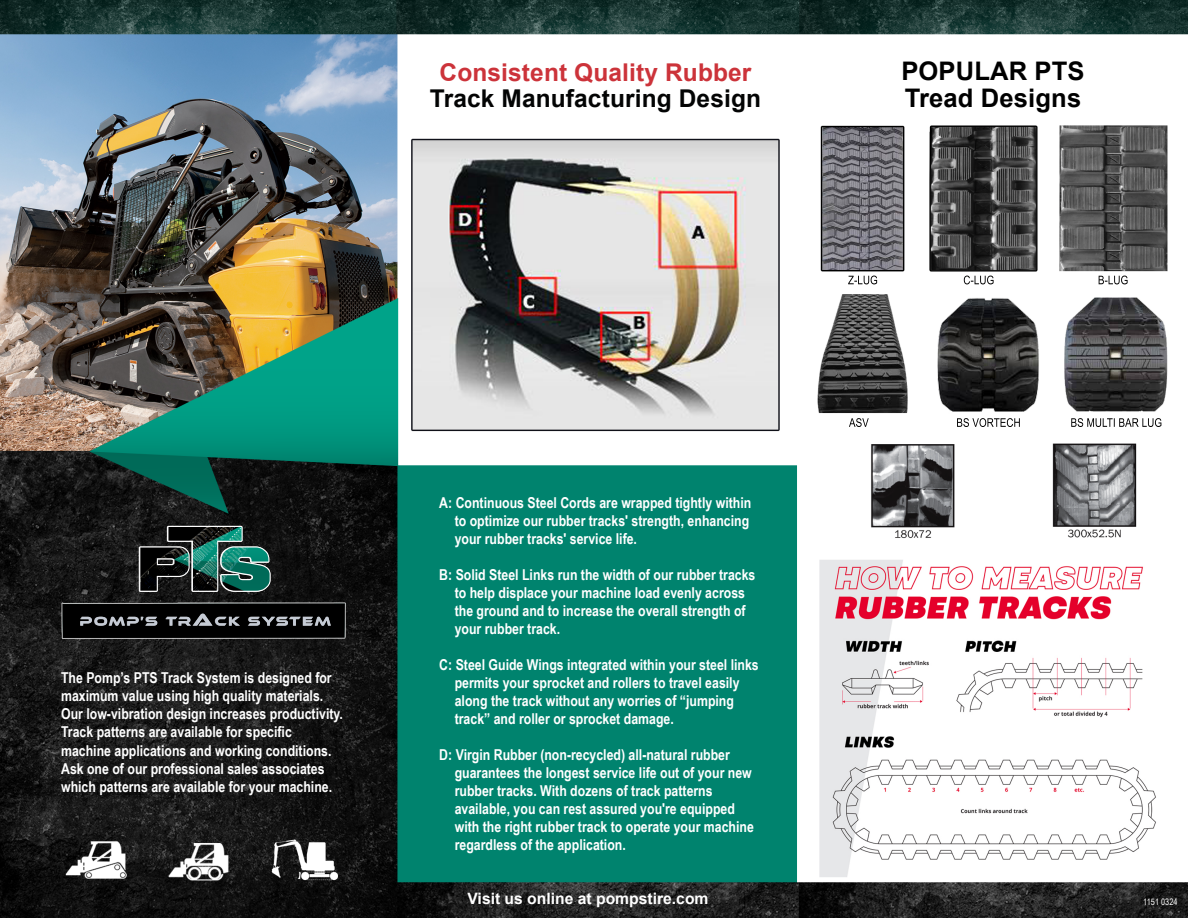
<style>
.page{position:relative;width:1188px;height:918px;background:#fff}
.page>*{position:absolute;margin:0;border:0;box-sizing:border-box;transform-origin:0 0}
.t1{font:700 25.65px/27.2px "Arial";letter-spacing:.005em;color:#000}
.t2{font:700 24.45px "Arial";letter-spacing:.005em;color:#030404}
.t3{font:700 24.45px "Arial";letter-spacing:.005em;color:#cc333a}
.t4{font:700 15.75px "Arial";color:#fff}
.t5{font:700 15px/18px "Arial Narrow";color:#fff}
.t6{font:9px "Arial Narrow";color:#fff}
</style>
<div class="page">
<img style="left:0;top:0;width:1188px;height:918px">
<img style="left:848px;top:276px;width:29px;height:8px">
<img style="left:964px;top:276px;width:30px;height:8px">
<img style="left:1099px;top:276px;width:29px;height:8px">
<img style="left:957px;top:418px;width:63px;height:9px">
<img style="left:1078px;top:418px;width:83px;height:9px">
<img style="left:849px;top:418px;width:20px;height:9px">
<img style="left:139px;top:526px;width:132px;height:66px">
<img style="left:140px;top:527px;width:130px;height:64px">
<svg style="left:81px;top:614px;width:250px;height:12px;background:#4e5054"></svg>
<h2 class="t3" style="left:440px;top:56px;width:313px">Consistent Quality Rubber</h2>
<h2 class="t2" style="left:430px;top:83px;width:333px">Track Manufacturing Design</h2>
<h1 class="t1" style="left:901px;top:58px;width:185px">POPULAR PTS<br>Tread Designs</h1>
<p class="t5" style="left:61px;top:668px;width:283px">The Pomp’s PTS Track System is designed for maximum value using high quality materials.<br>Our low-vibration design increases productivity.<br>Track patterns are available for specific machine applications and working conditions.<br>Ask one of our professional sales associates which patterns are available for your machine.</p>
<p class="t5" style="left:455px;top:493px;width:298px;text-indent:-15px">A: Continuous Steel Cords are wrapped tightly within to optimize our rubber tracks' strength, enhancing your rubber tracks' service life.</p>
<p class="t5" style="left:455px;top:565px;width:302px;text-indent:-15px">B: Solid Steel Links run the width of our rubber tracks to help displace your machine load evenly across the ground and to increase the overall strength of your rubber track.</p>
<p class="t5" style="left:455px;top:655px;width:306px;text-indent:-15px">C: Steel Guide Wings integrated within your steel links permits your sprocket and rollers to travel easily along the track without any worries of “jumping track” and roller or sprocket damage.</p>
<p class="t5" style="left:455px;top:745px;width:301px;text-indent:-15px">D: Virgin Rubber (non-recycled) all-natural rubber guarantees the longest service life out of your new rubber tracks. With dozens of track patterns available, you can rest assured you're equipped with the right rubber track to operate your machine regardless of the application.</p>
<p class="t4" style="left:467px;top:888px;width:243px">Visit us online at pompstire.com</p>
<p class="t6" style="left:1143px;top:895px;width:36px">1151 0324</p>
</div>
